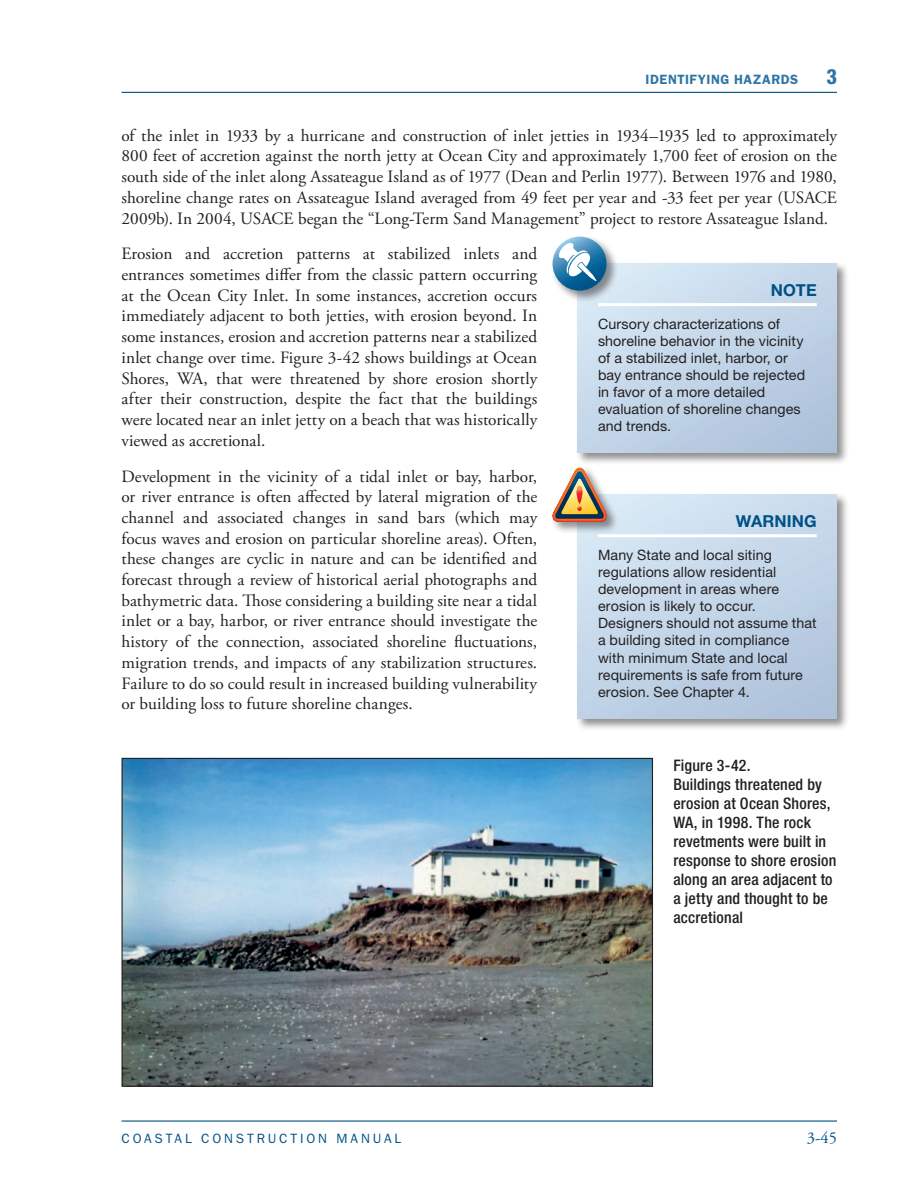
<style>
.page{position:relative;width:918px;height:1188px;background:#fff}
.page>*{position:absolute;margin:0;border:0;box-sizing:border-box;transform-origin:0 0}
.t1{font:800 condensed 21px "Helvetica Neue";color:#2f75a5}
.t2{font:17.25px/20.7px "Adobe Garamond Pro";letter-spacing:.005em;color:#231f20;text-align:justify}
.t3{font:700 16.5px "Helvetica Neue";letter-spacing:.005em;color:#005187}
.t4{font:16.5px "Adobe Garamond Pro";color:#005187}
.t5{font:500 condensed 15.9px/19px "Helvetica Neue";letter-spacing:.015em;color:#231f20}
.t6{font:14.25px/17.1px "Helvetica Neue";letter-spacing:.005em;color:#231f20}
.t7{font:13.5px "ITC Franklin Gothic Std";letter-spacing:.21em;color:#005187}
.t8{font:600 13.5px "ITC Franklin Gothic Std";letter-spacing:.035em;color:#2f75a5}
</style>
<div class="page">
<hr style="left:122px;top:1120px;width:715px;height:2px;background:#005187">
<hr style="left:122px;top:92px;width:715px;height:1px;background:#005187">
<div style="left:576px;top:262px;width:273px;height:203px;background:#231f20;opacity:.5"></div>
<div style="left:578px;top:263px;width:259px;height:190px;background:linear-gradient(to bottom,#d1e2f1,#b6cae0)"></div>
<hr style="left:598px;top:303px;width:219px;height:3px;background:#fff">
<div style="left:551px;top:235px;width:68px;height:68px;background:#231f20;opacity:.5"></div>
<svg style="left:553px;top:237px;width:54px;height:54px"></svg>
<svg style="left:558px;top:242px;width:38px;height:39px"></svg>
<div style="left:576px;top:493px;width:273px;height:238px;background:#231f20;opacity:.5"></div>
<div style="left:578px;top:494px;width:259px;height:224px;background:linear-gradient(to bottom,#d3e4f2,#b5c8df)"></div>
<hr style="left:598px;top:534px;width:219px;height:3px;background:#fff">
<div style="left:551px;top:466px;width:68px;height:68px;background:#231f20;opacity:.5"></div>
<svg style="left:552px;top:468px;width:55px;height:54px"></svg>
<img style="left:124px;top:760px;width:527px;height:325px">
<p class="t8" style="left:646px;top:72px;width:154px">IDENTIFYING HAZARDS</p>
<p class="t1" style="left:826px;top:64px;width:12px">3</p>
<p class="t2" style="left:122px;top:126px;width:717px">of the inlet in 1933 by a hurricane and construction of inlet jetties in 1934–1935 led to approximately 800 feet of accretion against the north jetty at Ocean City and approximately 1,700 feet of erosion on the south side of the inlet along Assateague Island as of 1977 (Dean and Perlin 1977). Between 1976 and 1980, shoreline change rates on Assateague Island averaged from 49 feet per year and -33 feet per year (USACE 2009b). In 2004, USACE began the “Long-Term Sand Management” project to restore Assateague Island.</p>
<p class="t2" style="left:122px;top:244px;width:417px">Erosion and accretion patterns at stabilized inlets and entrances sometimes differ from the classic pattern occurring at the Ocean City Inlet. In some instances, accretion occurs immediately adjacent to both jetties, with erosion beyond. In some instances, erosion and accretion patterns near a stabilized inlet change over time. Figure 3-42 shows buildings at Ocean Shores, WA, that were threatened by shore erosion shortly after their construction, despite the fact that the buildings were located near an inlet jetty on a beach that was historically viewed as accretional.</p>
<p class="t2" style="left:122px;top:466px;width:417px">Development in the vicinity of a tidal inlet or bay, harbor, or river entrance is often affected by lateral migration of the channel and associated changes in sand bars (which may focus waves and erosion on particular shoreline areas). Often, these changes are cyclic in nature and can be identified and forecast through a review of historical aerial photographs and bathymetric data. Those considering a building site near a tidal inlet or a bay, harbor, or river entrance should investigate the history of the connection, associated shoreline fluctuations, migration trends, and impacts of any stabilization structures.<br>Failure to do so could result in increased building vulnerability or building loss to future shoreline changes.</p>
<p class="t3" style="left:771px;top:280px;width:47px">NOTE</p>
<p class="t6" style="left:598px;top:315px;width:209px">Cursory characterizations of shoreline behavior in the vicinity of a stabilized inlet, harbor, or bay entrance should be rejected in favor of a more detailed evaluation of shoreline changes and trends.</p>
<p class="t3" style="left:736px;top:511px;width:82px">WARNING</p>
<p class="t6" style="left:598px;top:546px;width:220px">Many State and local siting regulations allow residential development in areas where erosion is likely to occur.<br>Designers should not assume that a building sited in compliance with minimum State and local requirements is safe from future erosion. See Chapter 4.</p>
<p class="t5" style="left:673px;top:755px;width:165px">Figure 3‑42.<br>Buildings threatened by erosion at Ocean Shores,<br>WA, in 1998. The rock revetments were built in response to shore erosion along an area adjacent to a jetty and thought to be accretional</p>
<p class="t7" style="left:122px;top:1130px;width:281px">COASTAL CONSTRUCTION MANUAL</p>
<p class="t4" style="left:807px;top:1128px;width:32px">3-45</p>
</div>
